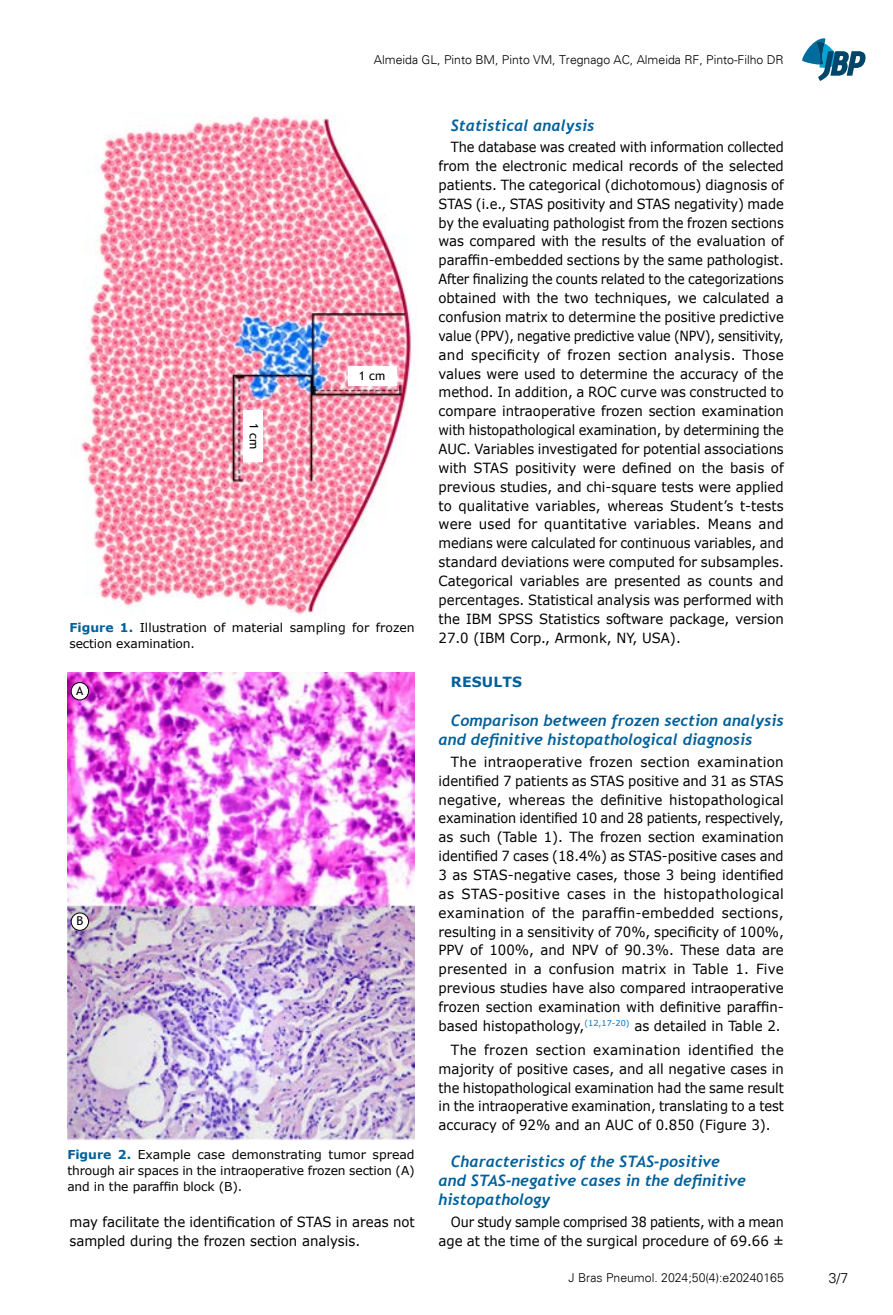
<style>
.page{position:relative;width:893px;height:1315px;background:#fff}
.page>*{position:absolute;margin:0;border:0;box-sizing:border-box;transform-origin:0 0}
.t1{font:italic 700 15.75px/19.2px "Trebuchet";color:#01609a}
.t2{font:14px/18.9px "Verdana";color:#000;text-align:justify;scale:.93 1}
.t3{font:14px/18.9px "Verdana";color:#000;text-align:justify}
.t4{font:14px/18.9px "Verdana";color:#000;text-align:right;scale:.91 1}
.t5{font:14px/18.6px "Verdana";color:#000;scale:.95 1}
.t6{font:700 14px "Verdana";letter-spacing:.01em;color:#01609a}
.t7{font:300 14px "Univers";color:#000}
.t8{font:12.25px/15.8px "Verdana";letter-spacing:-.01em;color:#000;text-align:justify}
.t9{font:300 12.25px "Univers";color:#000}
.t10{font:12.25px "Trebuchet MS";color:#000}
.s1{font-weight:700;color:#01609a}
</style>
<div class="page">
<svg style="left:802px;top:38px;width:64px;height:43px"></svg>
<img style="left:81px;top:116px;width:331px;height:499px">
<div style="left:348px;top:366px;width:48px;height:20px;background:#fff"></div>
<div style="left:244px;top:411px;width:19px;height:51px;background:#fff"></div>
<img style="left:67px;top:673px;width:348px;height:467px">
<div style="left:71px;top:682px;width:18px;height:18px;background:#fff;border-radius:50%"></div>
<div style="left:71px;top:682px;width:18px;height:18px;border:1px solid #000;border-radius:50%"></div>
<div style="left:71px;top:913px;width:18px;height:17px;background:#fff;border-radius:50%"></div>
<div style="left:71px;top:912px;width:18px;height:18px;border:1px solid #000;border-radius:50%"></div>
<p class="t9" style="left:374px;top:52px;width:411px">Almeida GL, Pinto BM, Pinto VM, Tregnago AC, Almeida RF, Pinto-Filho DR</p>
<p class="t10" style="left:261px;top:423px;width:28px;rotate:90deg">1 cm</p>
<p class="t10" style="left:359px;top:368px;width:28px">1 cm</p>
<p class="t8" style="left:69px;top:620px;width:347px"><span class="s1">Figure 1.</span> Illustration of material sampling for frozen section examination.</p>
<p class="t10" style="left:76px;top:683px;width:9px">A</p>
<p class="t10" style="left:76px;top:913px;width:8px">B</p>
<p class="t8" style="left:67px;top:1147px;width:349px"><span class="s1">Figure 2.</span> Example case demonstrating tumor spread through air spaces in the intraoperative frozen section (A) and in the paraffin block (B).</p>
<p class="t5" style="left:69px;top:1212px;width:365px">may facilitate the identification of STAS in areas not sampled during the frozen section analysis.</p>
<p class="t1" style="left:451px;top:116px;width:145px">Statistical analysis</p>
<p class="t2" style="left:439px;top:138px;width:373px;text-indent:12px">The database was created with information collected from the electronic medical records of the selected patients. The categorical (dichotomous) diagnosis of STAS (i.e., STAS positivity and STAS negativity) made by the evaluating pathologist from the frozen sections was compared with the results of the evaluation of paraffin-embedded sections by the same pathologist.<br>After finalizing the counts related to the categorizations obtained with the two techniques, we calculated a confusion matrix to determine the positive predictive value (PPV), negative predictive value (NPV), sensitivity, and specificity of frozen section analysis. Those values were used to determine the accuracy of the method. In addition, a ROC curve was constructed to compare intraoperative frozen section examination with histopathological examination, by determining the AUC. Variables investigated for potential associations with STAS positivity were defined on the basis of previous studies, and chi-square tests were applied to qualitative variables, whereas Student’s t-tests were used for quantitative variables. Means and medians were calculated for continuous variables, and standard deviations were computed for subsamples.<br>Categorical variables are presented as counts and percentages. Statistical analysis was performed with the IBM SPSS Statistics software package, version 27.0 (IBM Corp., Armonk, NY, USA).</p>
<p class="t6" style="left:451px;top:673px;width:73px">RESULTS</p>
<p class="t1" style="left:439px;top:711px;width:347px;text-indent:12px">Comparison between frozen section analysis and definitive histopathological diagnosis</p>
<p class="t3" style="left:439px;top:752px;width:347px;text-indent:12px">The intraoperative frozen section examination identified 7 patients as STAS positive and 31 as STAS negative, whereas the definitive histopathological examination identified 10 and 28 patients, respectively, as such (Table 1). The frozen section examination identified 7 cases (18.4%) as STAS-positive cases and 3 as STAS-negative cases, those 3 being identified as STAS-positive cases in the histopathological examination of the paraffin-embedded sections, resulting in a sensitivity of 70%, specificity of 100%, PPV of 100%, and NPV of 90.3%. These data are presented in a confusion matrix in Table 1. Five previous studies have also compared intraoperative frozen section examination with definitive paraffin&shy;based histopathology,<sup>(12,17-20)</sup> as detailed in Table 2.</p>
<p class="t3" style="left:439px;top:1040px;width:347px;text-indent:12px">The frozen section examination identified the majority of positive cases, and all negative cases in the histopathological examination had the same result in the intraoperative examination, translating to a test accuracy of 92% and an AUC of 0.850 (Figure 3).</p>
<p class="t1" style="left:439px;top:1151px;width:309px;text-indent:12px">Characteristics of the STAS-positive and STAS-negative cases in the definitive histopathology</p>
<p class="t4" style="left:439px;top:1212px;width:381px">Our study sample comprised 38 patients, with a mean age at the time of the surgical procedure of 69.66 ±</p>
<p class="t9" style="left:569px;top:1270px;width:217px">J Bras Pneumol. 2024;50(4):e20240165</p>
<p class="t7" style="left:829px;top:1269px;width:21px">3/7</p>
</div>
